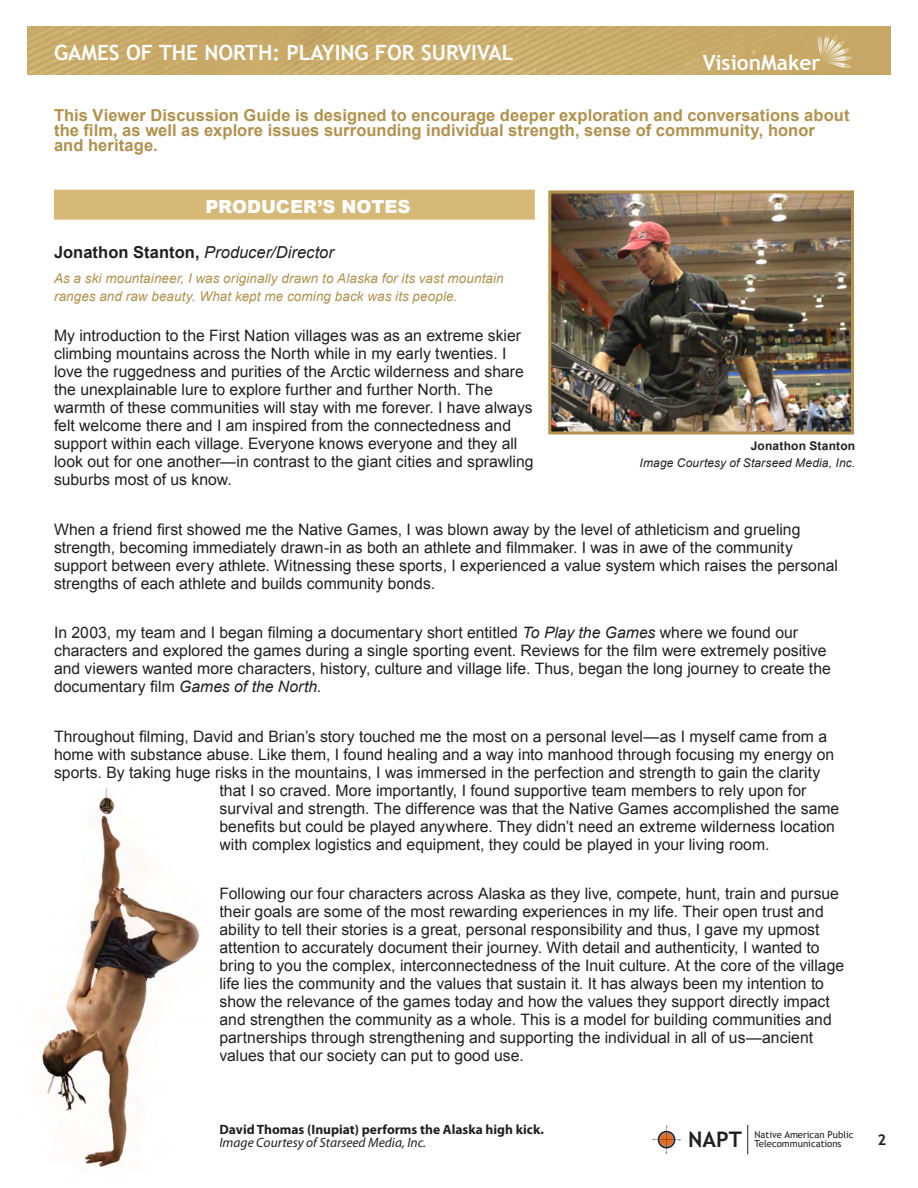
<style>
.page{position:relative;width:918px;height:1188px;background:#fff}
.page>*{position:absolute;margin:0;border:0;box-sizing:border-box;transform-origin:0 0}
.t1{font:700 21.45px "Trebuchet MS";color:#231f20}
.t2{font:700 21px "Trebuchet MS";color:#fff}
.t3{font:900 18px "Arial";color:#fff}
.t4{font:700 16.5px/15px "Arial";letter-spacing:.005em;color:#b1914c}
.t5{font:italic 16.5px "Arial";color:#231f20}
.t6{font:15.75px/18px "Arial";color:#231f20}
.t7{font:700 15px "Trebuchet MS";color:#231f20}
.t8{font:italic 13.5px/18px "Arial";letter-spacing:.005em;color:#b1914c}
.t9{font:700 13.5px "Myriad Pro";color:#231f20}
.t10{font:italic 13.5px "Myriad Pro";color:#231f20}
.t11{font:italic 12px "Arial";letter-spacing:.01em;color:#231f20}
.t12{font:700 12px "Arial";letter-spacing:.015em;color:#231f20}
.t13{font:9.6px/9.6px "Trebuchet MS";color:#231f20}
.s1{font-weight:700;font-style:normal}
.s2{font-style:italic}
</style>
<div class="page">
<img style="left:27px;top:26px;width:864px;height:49px">
<svg style="left:652px;top:1125px;width:29px;height:29px"></svg>
<svg style="left:747px;top:1125px;width:1px;height:29px"></svg>
<div style="left:54px;top:190px;width:481px;height:30px;background:#d6b877"></div>
<img style="left:552px;top:194px;width:298px;height:237px">
<div style="left:548px;top:190px;width:306px;height:245px;border:3px solid #b1914c"></div>
<img style="left:40px;top:788px;width:161px;height:379px">
<img style="left:801px;top:31px;width:50px;height:40px">
<h2 class="t2" style="left:54px;top:40px;width:461px">GAMES OF THE NORTH: PLAYING FOR SURVIVAL</h2>
<h2 class="t2" style="left:703px;top:50px;width:119px">VISIONMAKER</h2>
<p class="t4" style="left:54px;top:108px;width:797px">This Viewer Discussion Guide is designed to encourage deeper exploration and conversations about the film, as well as explore issues surrounding individual strength, sense of commmunity, honor<br>and heritage.</p>
<p class="t3" style="left:205px;top:193px;width:207px">PRODUCER’S NOTES</p>
<p class="t5" style="left:54px;top:241px;width:281px"><span class="s1">Jonathon Stanton,</span> Producer/Director</p>
<p class="t8" style="left:54px;top:269px;width:451px">As a ski mountaineer, I was originally drawn to Alaska for its vast mountain ranges and raw beauty. What kept me coming back was its people.</p>
<p class="t6" style="left:54px;top:327px;width:481px">My introduction to the First Nation villages was as an extreme skier climbing mountains across the North while in my early twenties. I love the ruggedness and purities of the Arctic wilderness and share the unexplainable lure to explore further and further North. The warmth of these communities will stay with me forever. I have always felt welcome there and I am inspired from the connectedness and support within each village. Everyone knows everyone and they all look out for one another—in contrast to the giant cities and sprawling suburbs most of us know.</p>
<p class="t6" style="left:54px;top:520px;width:786px">When a friend first showed me the Native Games, I was blown away by the level of athleticism and grueling strength, becoming immediately drawn-in as both an athlete and filmmaker. I was in awe of the community support between every athlete. Witnessing these sports, I experienced a value system which raises the personal strengths of each athlete and builds community bonds.</p>
<p class="t6" style="left:54px;top:624px;width:778px">In 2003, my team and I began filming a documentary short entitled <span class="s2">To Play the Games</span> where we found our characters and explored the games during a single sporting event. Reviews for the film were extremely positive and viewers wanted more characters, history, culture and village life. Thus, began the long journey to create the documentary film <span class="s2">Games of the North</span>.</p>
<p class="t6" style="left:54px;top:727px;width:775px">Throughout filming, David and Brian’s story touched me the most on a personal level—as I myself came from a</p>
<p class="t6" style="left:54px;top:745px;width:782px">home with substance abuse. Like them, I found healing and a way into manhood through focusing my energy on</p>
<p class="t6" style="left:54px;top:763px;width:768px">sports. By taking huge risks in the mountains, I was immersed in the perfection and strength to gain the clarity</p>
<p class="t6" style="left:220px;top:781px;width:588px">that I so craved. More importantly, I found supportive team members to rely upon for</p>
<p class="t6" style="left:220px;top:799px;width:621px">survival and strength. The difference was that the Native Games accomplished the same</p>
<p class="t6" style="left:220px;top:817px;width:617px">benefits but could be played anywhere. They didn’t need an extreme wilderness location</p>
<p class="t6" style="left:220px;top:835px;width:551px">with complex logistics and equipment, they could be played in your living room.</p>
<p class="t6" style="left:220px;top:885px;width:626px">Following our four characters across Alaska as they live, compete, hunt, train and pursue their goals are some of the most rewarding experiences in my life. Their open trust and ability to tell their stories is a great, personal responsibility and thus, I gave my upmost attention to accurately document their journey. With detail and authenticity, I wanted to bring to you the complex, interconnectedness of the Inuit culture. At the core of the village life lies the community and the values that sustain it. It has always been my intention to show the relevance of the games today and how the values they support directly impact and strengthen the community as a whole. This is a model for building communities and partnerships through strengthening and supporting the individual in all of us—ancient values that our society can put to good use.</p>
<p class="t12" style="left:751px;top:438px;width:106px">Jonathon Stanton</p>
<p class="t11" style="left:640px;top:455px;width:217px">Image Courtesy of Starseed Media, Inc.</p>
<p class="t9" style="left:220px;top:1120px;width:326px">David Thomas (Inupiat) performs the Alaska high kick.</p>
<p class="t10" style="left:220px;top:1134px;width:208px">Image Courtesy of Starseed Media, Inc.</p>
<p class="t13" style="left:755px;top:1130px;width:101px">Native American Public<br>Telecommunications</p>
<h1 class="t1" style="left:688px;top:1126px;width:14px">NAPT</h1>
<p class="t7" style="left:878px;top:1130px;width:10px">2</p>
</div>
